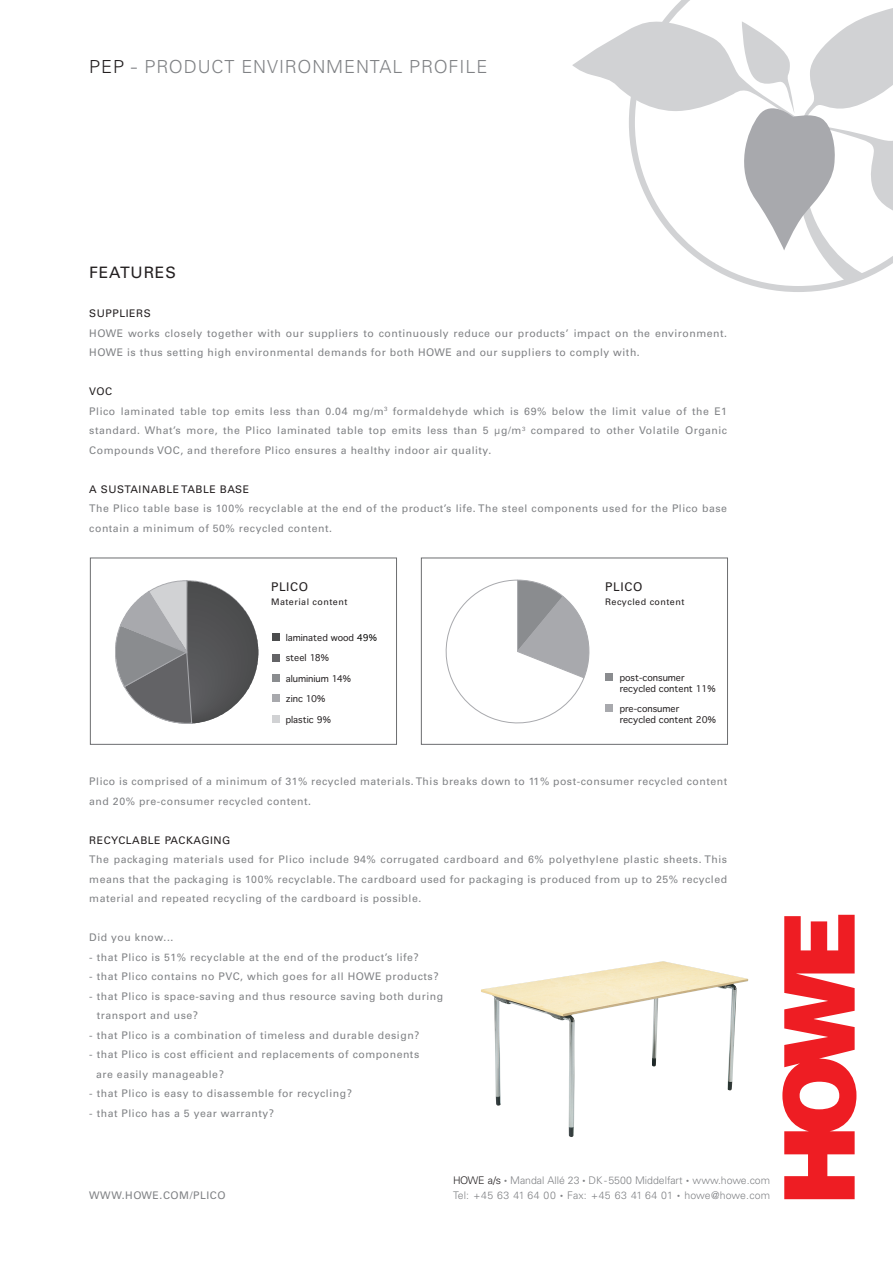
<style>
.page{position:relative;width:893px;height:1263px;background:#fff}
.page>*{position:absolute;margin:0;border:0;box-sizing:border-box;transform-origin:0 0}
.t1{font:300 18px "Univers";letter-spacing:.05em;color:#808285;scale:1.3 1}
.t2{font:15.75px "Univers";letter-spacing:.05em;color:#231f20}
.t3{font:12px "Univers";letter-spacing:.05em;color:#231f20}
.t4{font:10.5px/19.5px "Univers";letter-spacing:.05em;color:#808285}
.t5{font:300 10.5px "Univers";color:#808285}
.t6{font:10.5px "Univers";letter-spacing:.05em;color:#231f20}
.t7{font:9px/10.8px "Geneva";color:#231f20}
.t8{font:9px "Univers";letter-spacing:.05em;color:#231f20}
.s1{color:#231f20}
.s2{color:#050504}
.s3{font-size:6px}
</style>
<div class="page">
<svg style="left:754px;top:286px;width:88px;height:6px"></svg>
<svg style="left:572px;top:0;width:321px;height:283px"></svg>
<svg style="left:735px;top:99px;width:102px;height:151px"></svg>
<svg style="left:782px;top:915px;width:74px;height:284px"></svg>
<div style="left:272px;top:634px;width:8px;height:7px;background:#4b4c4d"></div>
<div style="left:272px;top:654px;width:8px;height:7px;background:#636366"></div>
<div style="left:272px;top:674px;width:8px;height:8px;background:#8a8c8f"></div>
<div style="left:272px;top:694px;width:8px;height:8px;background:#a8a9ad"></div>
<div style="left:272px;top:715px;width:8px;height:8px;background:#d1d2d4"></div>
<svg style="left:115px;top:580px;width:144px;height:144px"></svg>
<div style="left:90px;top:558px;width:307px;height:187px;border:1px solid #6c6d70"></div>
<div style="left:605px;top:673px;width:8px;height:8px;background:#8a8c8f"></div>
<div style="left:605px;top:704px;width:8px;height:8px;background:#a8a9ad"></div>
<svg style="left:445px;top:580px;width:145px;height:144px"></svg>
<div style="left:421px;top:558px;width:307px;height:187px;border:1px solid #6c6d70"></div>
<img style="left:481px;top:961px;width:267px;height:176px">
<p class="t1" style="left:89px;top:56px;width:308px"><span class="s1">PEP</span> - PRODUCT ENVIRONMENTAL PROFILE</p>
<p class="t2" style="left:89px;top:263px;width:88px">FEATURES</p>
<p class="t6" style="left:89px;top:307px;width:63px">SUPPLIERS</p>
<p class="t4" style="left:89px;top:323px;width:639px">HOWE works closely together with our suppliers to continuously reduce our products’ impact on the environment.<br>HOWE is thus setting high environmental demands for both HOWE and our suppliers to comply with.</p>
<p class="t6" style="left:89px;top:385px;width:24px">VOC</p>
<p class="t4" style="left:89px;top:401px;width:639px;text-align:justify">Plico laminated table top emits less than 0.04 mg/m<sup>3</sup> formaldehyde which is 69% below the limit value of the E1 standard. What’s more, the Plico laminated table top emits less than 5 μg/m<sup>3</sup> compared to other Volatile Organic Compounds VOC, and therefore Plico ensures a healthy indoor air quality.</p>
<p class="t6" style="left:89px;top:483px;width:161px">A SUSTAINABLE TABLE BASE</p>
<p class="t4" style="left:89px;top:499px;width:639px">The Plico table base is 100% recyclable at the end of the product’s life. The steel components used for the Plico base contain a minimum of 50% recycled content.</p>
<p class="t3" style="left:271px;top:580px;width:39px">PLICO</p>
<p class="t8" style="left:271px;top:596px;width:78px">Material content</p>
<p class="t7" style="left:282px;top:633px;width:93px">laminated wood <span class="s2">49%</span></p>
<p class="t7" style="left:282px;top:653px;width:45px">steel 18%</p>
<p class="t7" style="left:282px;top:674px;width:67px">aluminium 14%</p>
<p class="t7" style="left:282px;top:694px;width:41px">zinc 10%</p>
<p class="t7" style="left:282px;top:715px;width:47px">plastic 9%</p>
<p class="t7" style="left:286px;top:633px;width:93px">laminated wood <span class="s2">49%</span></p>
<p class="t7" style="left:286px;top:653px;width:45px">steel 18%</p>
<p class="t7" style="left:286px;top:674px;width:67px">aluminium 14%</p>
<p class="t7" style="left:286px;top:694px;width:41px">zinc 10%</p>
<p class="t7" style="left:286px;top:715px;width:47px">plastic 9%</p>
<p class="t3" style="left:605px;top:580px;width:39px">PLICO</p>
<p class="t8" style="left:605px;top:596px;width:81px">Recycled content</p>
<p class="t7" style="left:620px;top:673px;width:97px">post-consumer recycled content 11%</p>
<p class="t7" style="left:620px;top:704px;width:98px">pre-consumer recycled content 20%</p>
<p class="t7" style="left:623px;top:673px;width:97px">post-consumer recycled content 11%</p>
<p class="t7" style="left:623px;top:704px;width:98px">pre-consumer recycled content 20%</p>
<p class="t4" style="left:89px;top:772px;width:639px">Plico is comprised of a minimum of 31% recycled materials. This breaks down to 11% post-consumer recycled content and 20% pre-consumer recycled content.</p>
<p class="t6" style="left:89px;top:834px;width:143px">RECYCLABLE PACKAGING</p>
<p class="t4" style="left:89px;top:850px;width:639px;text-align:justify">The packaging materials used for Plico include 94% corrugated cardboard and 6% polyethylene plastic sheets. This means that the packaging is 100% recyclable. The cardboard used for packaging is produced from up to 25% recycled material and repeated recycling of the cardboard is possible.</p>
<p class="t4" style="left:89px;top:928px;width:86px">Did you know...</p>
<p class="t4" style="left:89px;top:947px;width:331px">- that Plico is 51% recyclable at the end of the product’s life?</p>
<p class="t4" style="left:89px;top:967px;width:351px">- that Plico contains no PVC, which goes for all HOWE products?</p>
<p class="t4" style="left:89px;top:986px;width:355px">- that Plico is space-saving and thus resource saving both during</p>
<p class="t4" style="left:97px;top:1006px;width:103px">transport and use?</p>
<p class="t4" style="left:89px;top:1025px;width:332px">- that Plico is a combination of timeless and durable design?</p>
<p class="t4" style="left:89px;top:1045px;width:331px">- that Plico is cost efficient and replacements of components</p>
<p class="t4" style="left:96px;top:1064px;width:129px">are easily manageable?</p>
<p class="t4" style="left:89px;top:1084px;width:264px">- that Plico is easy to disassemble for recycling?</p>
<p class="t4" style="left:89px;top:1103px;width:186px">- that Plico has a 5 year warranty?</p>
<p class="t4" style="left:89px;top:1186px;width:138px">WWW.HOWE.COM/PLICO</p>
<p class="t5" style="left:453px;top:1174px;width:319px"><span class="s1">HOWE a/s</span> <span class="s3">•</span> Mandal Allé 23 <span class="s3">•</span> DK - 5500 Middelfart <span class="s3">•</span> www.howe.com</p>
<p class="t5" style="left:453px;top:1189px;width:319px">Tel: +45 63 41 64 00 <span class="s3">•</span> Fax: +45 63 41 64 01 <span class="s3">•</span> howe@howe.com</p>
</div>
